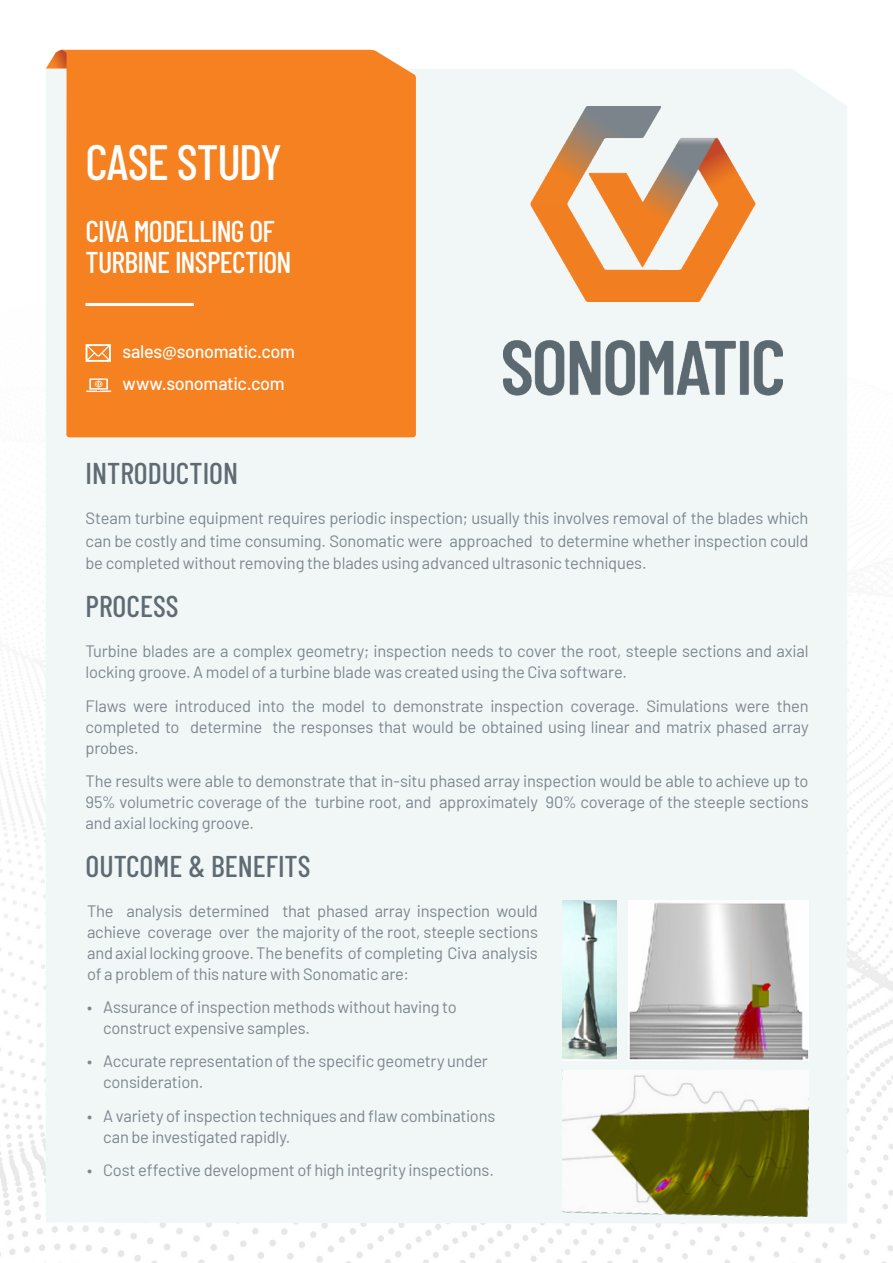
<style>
.page{position:relative;width:893px;height:1263px;background:#fff}
.page>*{position:absolute;margin:0;border:0;box-sizing:border-box;transform-origin:0 0}
.BODY_BOLD{font:500 49.5px "Barlow Condensed";letter-spacing:-.025em;color:#fff}
.t1{font:500 30px "Barlow Condensed";color:#5f6b73}
.HEADING{font:500 30px "Barlow Condensed";letter-spacing:-.025em;color:#fff}
.INTRO_TEXT{font:500 18px "Barlow";letter-spacing:-.02em;color:#fff}
.INTRO_TEXT-2{font:16.5px/21px "Barlow";letter-spacing:-.015em;color:#7c888f;text-align:justify}
.INTRO_TEXT-3{font:16.5px/21px "Barlow";letter-spacing:-.015em;color:#7c878e}
</style>
<div class="page">
<img style="left:0;top:49px;width:893px;height:1214px">
<svg style="left:46px;top:50px;width:16px;height:19px"></svg>
<div style="left:46px;top:69px;width:801px;height:1155px;background:#f1f6f6"></div>
<div style="left:62px;top:50px;width:354px;height:387px;background:#f58120"></div>
<hr style="left:86px;top:303px;width:108px;height:3px;background:#fff">
<svg style="left:86px;top:378px;width:25px;height:14px"></svg>
<svg style="left:86px;top:344px;width:25px;height:18px"></svg>
<img style="left:503px;top:107px;width:279px;height:296px">
<img style="left:562px;top:901px;width:54px;height:160px">
<img style="left:629px;top:901px;width:179px;height:160px">
<img style="left:562px;top:1070px;width:246px;height:146px">
<p class="BODY_BOLD" style="left:86px;top:127px;width:198px">CASE STUDY</p>
<p class="HEADING" style="left:86px;top:209px;width:191px">CIVA MODELLING OF</p>
<p class="HEADING" style="left:86px;top:241px;width:208px">TURBINE INSPECTION</p>
<p class="INTRO_TEXT" style="left:122px;top:339px;width:174px">sales@sonomatic.com</p>
<p class="INTRO_TEXT" style="left:122px;top:371px;width:164px">www.sonomatic.com</p>
<p class="t1" style="left:86px;top:451px;width:154px">INTRODUCTION</p>
<p class="INTRO_TEXT-2" style="left:86px;top:506px;width:724px;line-height:22.5px">Steam turbine equipment requires periodic inspection; usually this involves removal of the blades which can be costly and time consuming. Sonomatic were approached to determine whether inspection could be completed without removing the blades using advanced ultrasonic techniques.</p>
<p class="t1" style="left:86px;top:585px;width:95px">PROCESS</p>
<p class="INTRO_TEXT-2" style="left:86px;top:640px;width:724px">Turbine blades are a complex geometry; inspection needs to cover the root, steeple sections and axial locking groove. A model of a turbine blade was created using the Civa software.</p>
<p class="INTRO_TEXT-2" style="left:86px;top:694px;width:725px">Flaws were introduced into the model to demonstrate inspection coverage. Simulations were then completed to determine the responses that would be obtained using linear and matrix phased array probes.</p>
<p class="INTRO_TEXT-2" style="left:86px;top:769px;width:725px">The results were able to demonstrate that in-situ phased array inspection would be able to achieve up to 95% volumetric coverage of the turbine root, and approximately 90% coverage of the steeple sections and axial locking groove.</p>
<p class="t1" style="left:86px;top:844px;width:227px">OUTCOME &amp; BENEFITS</p>
<p class="INTRO_TEXT-3" style="left:87px;top:900px;width:452px;text-align:justify">The analysis determined that phased array inspection would achieve coverage over the majority of the root, steeple sections and axial locking groove. The benefits of completing Civa analysis of a problem of this nature with Sonomatic are:</p>
<p class="INTRO_TEXT-3" style="left:103px;top:996px;width:355px;text-indent:-16px">• Assurance of inspection methods without having to construct expensive samples.</p>
<p class="INTRO_TEXT-3" style="left:103px;top:1050px;width:386px;text-indent:-16px">• Accurate representation of the specific geometry under consideration.</p>
<p class="INTRO_TEXT-3" style="left:103px;top:1104px;width:394px;text-indent:-16px">• A variety of inspection techniques and flaw combinations can be investigated rapidly.</p>
<p class="INTRO_TEXT-3" style="left:87px;top:1158px;width:408px">• Cost effective development of high integrity inspections.</p>
</div>
